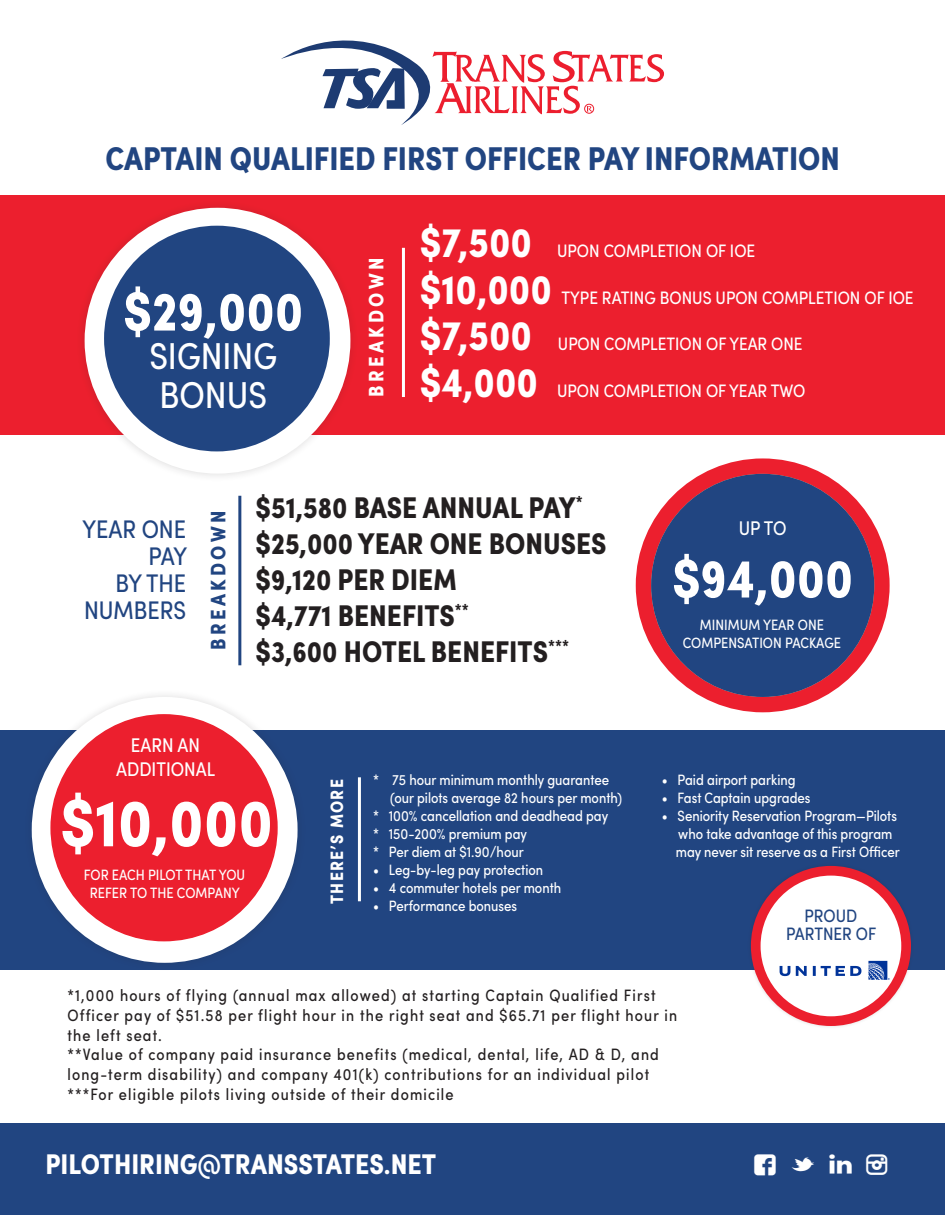
<style>
.page{position:relative;width:945px;height:1215px;background:#fff}
.page>*{position:absolute;margin:0;border:0;box-sizing:border-box;transform-origin:0 0}
.t1{font:700 condensed 67.5px "Sofia Pro";color:#fff}
.t2{font:700 condensed 55.5px "Sofia Pro";color:#fff}
.t3{font:700 condensed 54.9px "Sofia Pro";color:#fff}
.t4{font:700 condensed 42px "Sofia Pro";color:#fff}
.t5{font:condensed 37.5px/38.8px "Sofia Pro";color:#fff}
.t6{font:700 condensed 33px "Sofia Pro";color:#214581}
.t7{font:700 condensed 30px "Sofia Pro";color:#231f20}
.t8{font:700 condensed 28.5px "Sofia Pro";color:#fff}
.t9{font:28.5px "Social Font Face";color:#fff}
.t10{font:condensed 25.5px "Sofia Pro";color:#214581}
.t11{font:700 condensed 21px "Sofia Pro";letter-spacing:.16em;color:#fff}
.t12{font:700 condensed 21px "Sofia Pro";letter-spacing:.16em;color:#214581}
.t13{font:condensed 19.8px "Sofia Pro";color:#fff}
.t14{font:condensed 18px "Sofia Pro";color:#fff}
.t15{font:condensed 18px/18px "Sofia Pro";color:#214581;text-align:center}
.t16{font:700 condensed 18px "Sofia Pro";letter-spacing:.07em;color:#fff}
.t17{font:700 condensed 17.55px "Sofia Pro";color:#231f20}
.t18{font:condensed 16.5px/19.8px "Sofia Pro";letter-spacing:.07em;color:#231f20}
.t19{font:condensed 15px/18px "Sofia Pro";color:#fff}
</style>
<div class="page">
<div style="left:0;top:731px;width:945px;height:239px;background:#214581"></div>
<div style="left:0;top:195px;width:945px;height:239px;background:#ec1f2e"></div>
<svg style="left:281px;top:40px;width:383px;height:85px"></svg>
<div style="left:584px;top:104px;width:10px;height:10px;border:1px solid #ec1e2e;border-radius:50%"></div>
<div style="left:76px;top:199px;width:283px;height:283px;background:#231f20;opacity:.15"></div>
<div style="left:89px;top:212px;width:257px;height:257px;background:#fff;border-radius:50%"></div>
<div style="left:85px;top:208px;width:265px;height:266px;border:9px solid #fff;border-radius:50%"></div>
<div style="left:104px;top:226px;width:226px;height:225px;background:#214581;border-radius:50%"></div>
<div style="left:636px;top:458px;width:254px;height:254px;background:#ec1f2e;border-radius:50%"></div>
<hr style="left:402px;top:248px;width:3px;height:149px;background:#fff">
<hr style="left:238px;top:496px;width:3px;height:169px;background:#214581">
<div style="left:0;top:1124px;width:945px;height:91px;background:#214581"></div>
<div style="left:747px;top:862px;width:168px;height:168px;background:#231f20;opacity:.15"></div>
<div style="left:751px;top:866px;width:160px;height:160px;background:#ec1f2e;border-radius:50%"></div>
<div style="left:761px;top:876px;width:140px;height:140px;background:#fff;border-radius:50%"></div>
<svg style="left:780px;top:966px;width:10px;height:10px"></svg>
<svg style="left:796px;top:966px;width:11px;height:10px"></svg>
<svg style="left:813px;top:966px;width:48px;height:10px"></svg>
<svg style="left:868px;top:961px;width:22px;height:19px"></svg>
<div style="left:651px;top:474px;width:223px;height:223px;background:#214581;border-radius:50%"></div>
<div style="left:23px;top:689px;width:283px;height:282px;background:#231f20;opacity:.15"></div>
<div style="left:36px;top:701px;width:257px;height:257px;background:#fff;border-radius:50%"></div>
<div style="left:32px;top:697px;width:266px;height:266px;border:9px solid #fff;border-radius:50%"></div>
<div style="left:51px;top:715px;width:226px;height:226px;background:#ec1f2e;border-radius:50%"></div>
<hr style="left:358px;top:777px;width:3px;height:124px;background:#fff">
<p class="t6" style="left:105px;top:138px;width:736px">CAPTAIN QUALIFIED FIRST OFFICER PAY INFORMATION</p>
<p class="t2" style="left:123px;top:276px;width:182px">$29,000</p>
<p class="t5" style="left:149px;top:336px;width:129px">SIGNING<br>BONUS</p>
<p class="t11" style="left:363px;top:397px;width:140px;rotate:-90deg">BREAKDOWN</p>
<p class="t4" style="left:420px;top:216px;width:114px">$7,500</p>
<p class="t4" style="left:420px;top:263px;width:134px">$10,000</p>
<p class="t4" style="left:420px;top:309px;width:114px">$7,500</p>
<p class="t4" style="left:420px;top:356px;width:120px">$4,000</p>
<p class="t14" style="left:557px;top:239px;width:200px">UPON COMPLETION OF IOE</p>
<p class="t14" style="left:562px;top:286px;width:354px">TYPE RATING BONUS UPON COMPLETION OF IOE</p>
<p class="t14" style="left:558px;top:332px;width:246px">UPON COMPLETION OF YEAR ONE</p>
<p class="t14" style="left:557px;top:379px;width:250px">UPON COMPLETION OF YEAR TWO</p>
<p class="t10" style="left:82px;top:513px;width:105px">YEAR ONE</p>
<p class="t10" style="left:148px;top:540px;width:40px">PAY</p>
<p class="t10" style="left:115px;top:567px;width:72px">BY THE</p>
<p class="t10" style="left:84px;top:594px;width:104px">NUMBERS</p>
<p class="t12" style="left:205px;top:650px;width:140px;rotate:-90deg">BREAKDOWN</p>
<p class="t7" style="left:256px;top:489px;width:329px">$51,580 BASE ANNUAL PAY<sup>*</sup></p>
<p class="t7" style="left:256px;top:525px;width:352px">$25,000 YEAR ONE BONUSES</p>
<p class="t7" style="left:256px;top:561px;width:203px">$9,120 PER DIEM</p>
<p class="t7" style="left:256px;top:597px;width:215px">$4,771 BENEFITS<sup>**</sup></p>
<p class="t7" style="left:256px;top:633px;width:294px">$3,600 HOTEL BENEFITS</p>
<p class="t17" style="left:548px;top:635px;width:22px">***</p>
<p class="t13" style="left:131px;top:732px;width:71px">EARN AN</p>
<p class="t13" style="left:116px;top:757px;width:101px">ADDITIONAL</p>
<p class="t1" style="left:60px;top:780px;width:214px">$10,000</p>
<p class="t19" style="left:84px;top:865px;width:163px">FOR EACH PILOT THAT YOU</p>
<p class="t19" style="left:90px;top:883px;width:151px">REFER TO THE COMPANY</p>
<p class="t16" style="left:326px;top:904px;width:126px;rotate:-90deg">THERE’S MORE</p>
<p class="t19" style="left:390px;top:770px;width:234px;text-indent:-17px">* 75 hour minimum monthly guarantee (our pilots average 82 hours per month)</p>
<p class="t19" style="left:373px;top:806px;width:237px">* 100% cancellation and deadhead pay</p>
<p class="t19" style="left:373px;top:824px;width:155px">* 150-200% premium pay</p>
<p class="t19" style="left:373px;top:842px;width:152px">* Per diem at $1.90/hour</p>
<p class="t19" style="left:373px;top:860px;width:172px">• Leg-by-leg pay protection</p>
<p class="t19" style="left:373px;top:878px;width:190px">• 4 commuter hotels per month</p>
<p class="t19" style="left:373px;top:896px;width:146px">• Performance bonuses</p>
<p class="t13" style="left:739px;top:516px;width:49px">UP TO</p>
<p class="t3" style="left:672px;top:544px;width:182px">$94,000</p>
<p class="t19" style="left:700px;top:615px;width:126px">MINIMUM YEAR ONE</p>
<p class="t19" style="left:683px;top:633px;width:160px">COMPENSATION PACKAGE</p>
<p class="t19" style="left:662px;top:770px;width:135px">• Paid airport parking</p>
<p class="t19" style="left:662px;top:788px;width:150px">• Fast Captain upgrades</p>
<p class="t19" style="left:662px;top:806px;width:237px">• Seniority Reservation Program—Pilots</p>
<p class="t19" style="left:676px;top:824px;width:225px">who take advantage of this program may never sit reserve as a First Officer</p>
<p class="t15" style="left:786px;top:907px;width:91px">PROUD<br>PARTNER OF</p>
<p class="t18" style="left:68px;top:985px;width:611px">*1,000 hours of flying (annual max allowed) at starting Captain Qualified First<br>Officer pay of $51.58 per flight hour in the right seat and $65.71 per flight hour in the left seat.</p>
<p class="t18" style="left:68px;top:1045px;width:593px">**Value of company paid insurance benefits (medical, dental, life, AD &amp; D, and long-term disability) and company 401(k) contributions for an individual pilot ***For eligible pilots living outside of their domicile</p>
<p class="t8" style="left:45px;top:1147px;width:392px">PILOTHIRING@TRANSSTATES.NET</p>
<p class="t9" style="left:753px;top:1154px;width:149px">` t l™</p>
</div>
